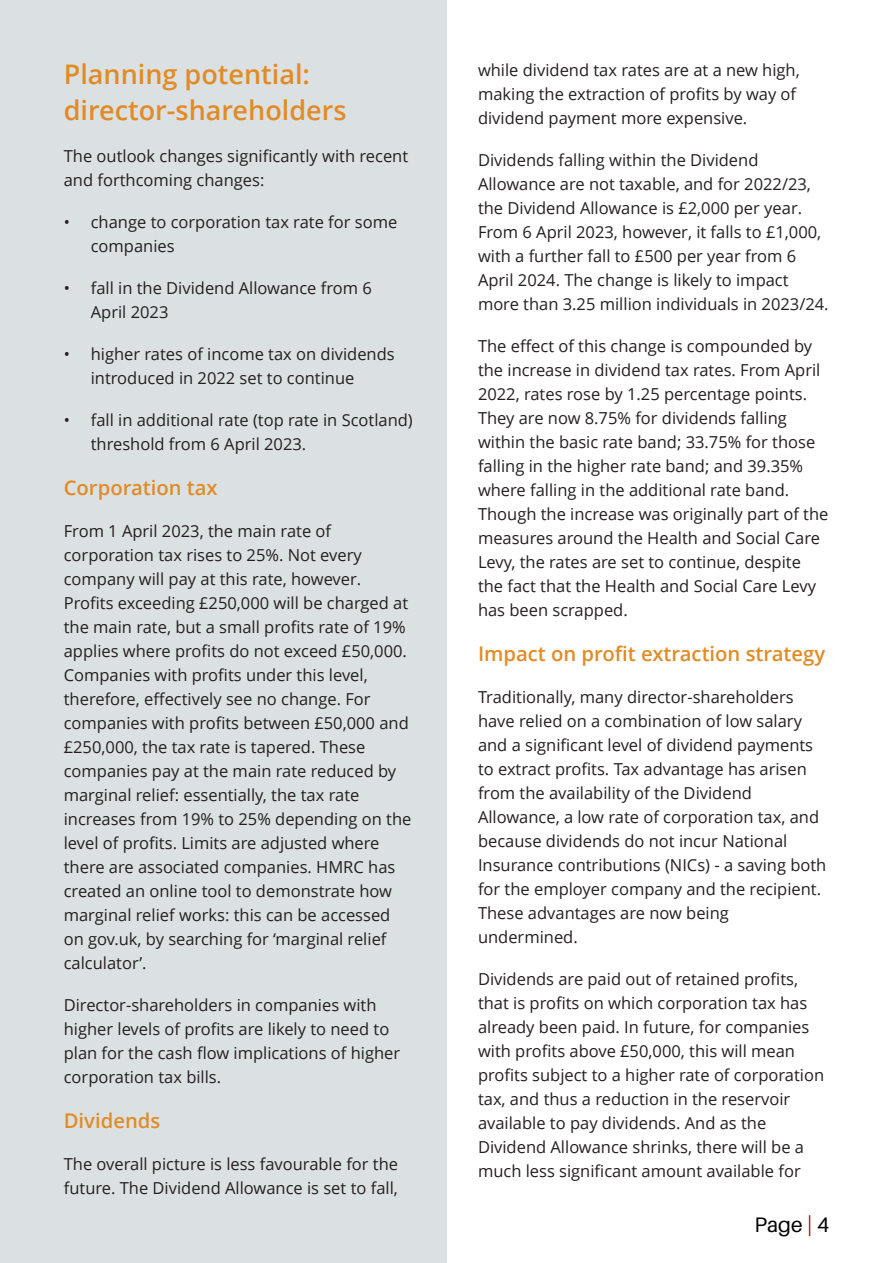
<style>
.page{position:relative;width:893px;height:1263px;background:#fff}
.page>*{position:absolute;margin:0;border:0;box-sizing:border-box;transform-origin:0 0}
.t1{font:600 27px/36px "Open Sans";color:#e28b26}
.t2{font:21px "Aileron";color:#000}
.t3{font:600 20.25px "Open Sans";color:#e28b26}
.t4{font:16.5px/24px "Open Sans";color:#231f20}
.s1{color:#8b0f03}
</style>
<div class="page">
<div style="left:0;top:0;width:446px;height:1263px;background:#dbe1e3"></div>
<h1 class="t1" style="left:64px;top:59px;width:284px">Planning potential: director-shareholders</h1>
<p class="t4" style="left:64px;top:146px;width:346px">The outlook changes significantly with recent and forthcoming changes:</p>
<p class="t4" style="left:91px;top:212px;width:308px;text-indent:-27px">• change to corporation tax rate for some companies</p>
<p class="t4" style="left:91px;top:278px;width:283px;text-indent:-27px">• fall in the Dividend Allowance from 6<br>April 2023</p>
<p class="t4" style="left:91px;top:344px;width:305px;text-indent:-27px">• higher rates of income tax on dividends introduced in 2022 set to continue</p>
<p class="t4" style="left:91px;top:410px;width:324px;text-indent:-27px">• fall in additional rate (top rate in Scotland) threshold from 6 April 2023.</p>
<p class="t3" style="left:64px;top:480px;width:155px">Corporation tax</p>
<p class="t4" style="left:64px;top:521px;width:349px">From 1 April 2023, the main rate of corporation tax rises to 25%. Not every company will pay at this rate, however.<br>Profits exceeding £250,000 will be charged at the main rate, but a small profits rate of 19% applies where profits do not exceed £50,000.<br>Companies with profits under this level, therefore, effectively see no change. For companies with profits between £50,000 and £250,000, the tax rate is tapered. These companies pay at the main rate reduced by marginal relief: essentially, the tax rate increases from 19% to 25% depending on the level of profits. Limits are adjusted where there are associated companies. HMRC has created an online tool to demonstrate how marginal relief works: this can be accessed on gov.uk, by searching for ‘marginal relief calculator’.</p>
<p class="t4" style="left:64px;top:995px;width:338px">Director-shareholders in companies with higher levels of profits are likely to need to plan for the cash flow implications of higher corporation tax bills.</p>
<p class="t3" style="left:64px;top:1113px;width:98px">Dividends</p>
<p class="t4" style="left:64px;top:1154px;width:336px">The overall picture is less favourable for the future. The Dividend Allowance is set to fall,</p>
<p class="t4" style="left:478px;top:60px;width:323px">while dividend tax rates are at a new high, making the extraction of profits by way of dividend payment more expensive.</p>
<p class="t4" style="left:478px;top:150px;width:352px">Dividends falling within the Dividend Allowance are not taxable, and for 2022/23, the Dividend Allowance is £2,000 per year.<br>From 6 April 2023, however, it falls to £1,000, with a further fall to £500 per year from 6<br>April 2024. The change is likely to impact more than 3.25 million individuals in 2023/24.</p>
<p class="t4" style="left:478px;top:336px;width:352px">The effect of this change is compounded by the increase in dividend tax rates. From April 2022, rates rose by 1.25 percentage points.<br>They are now 8.75% for dividends falling within the basic rate band; 33.75% for those falling in the higher rate band; and 39.35% where falling in the additional rate band.<br>Though the increase was originally part of the measures around the Health and Social Care Levy, the rates are set to continue, despite the fact that the Health and Social Care Levy has been scrapped.</p>
<p class="t3" style="left:478px;top:646px;width:349px">Impact on profit extraction strategy</p>
<p class="t4" style="left:478px;top:687px;width:350px">Traditionally, many director-shareholders have relied on a combination of low salary and a significant level of dividend payments to extract profits. Tax advantage has arisen from the availability of the Dividend Allowance, a low rate of corporation tax, and because dividends do not incur National Insurance contributions (NICs) - a saving both for the employer company and the recipient.<br>These advantages are now being undermined.</p>
<p class="t4" style="left:478px;top:969px;width:348px">Dividends are paid out of retained profits, that is profits on which corporation tax has already been paid. In future, for companies with profits above £50,000, this will mean profits subject to a higher rate of corporation tax, and thus a reduction in the reservoir available to pay dividends. And as the Dividend Allowance shrinks, there will be a much less significant amount available for</p>
<p class="t2" style="left:754px;top:1216px;width:76px">Page <span class="s1">|</span> 4</p>
</div>
